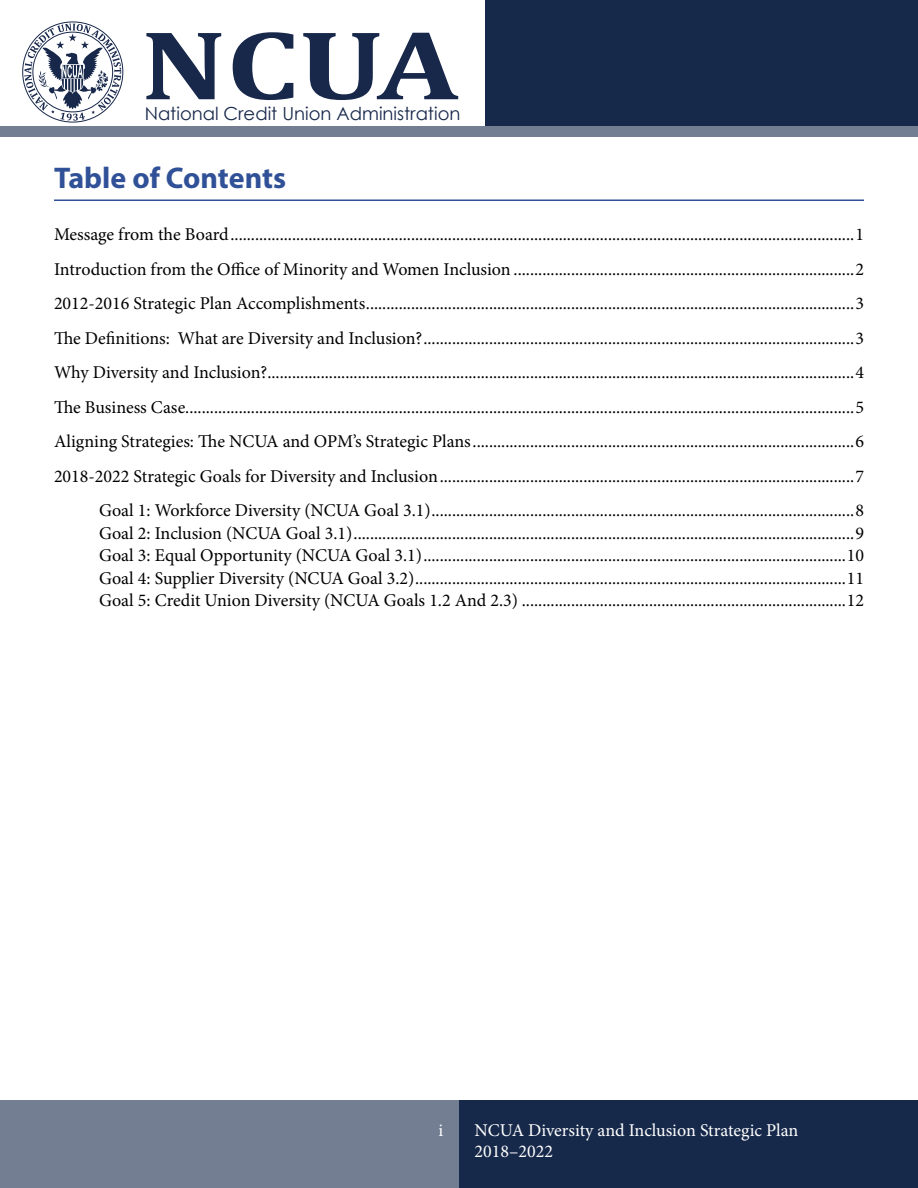
<style>
.page{position:relative;width:918px;height:1188px;background:#fff}
.page>*{position:absolute;margin:0;border:0;box-sizing:border-box;transform-origin:0 0}
.t1{font:700 99.3px "Cambria";color:#18284b;scale:1.27 1}
.t2{font:700 30px "Myriad Pro";color:#305197}
.t3{font:18px "Minion Pro";color:#000}
.t4{font:18px/21.6px "Minion Pro";color:#fff}
.t5{font:18px "Century Gothic";color:#18284b}
</style>
<div class="page">
<svg style="left:24px;top:24px;width:97px;height:97px"></svg>
<div style="left:33px;top:32px;width:80px;height:80px;border:1px solid #18284b;border-radius:50%"></div>
<div style="left:485px;top:0;width:433px;height:127px;background:#17294a"></div>
<div style="left:0;top:127px;width:918px;height:10px;background:#747e93"></div>
<div style="left:0;top:1100px;width:459px;height:88px;background:#747e93"></div>
<div style="left:459px;top:1100px;width:459px;height:88px;background:#17294a"></div>
<hr style="left:54px;top:200px;width:810px;height:1px;background:#305197">
<h1 class="t1" style="left:141px;top:5px;width:253px">NCUA</h1>
<p class="t5" style="left:145px;top:102px;width:317px">National Credit Union Administration</p>
<h1 class="t2" style="left:54px;top:158px;width:234px">Table of Contents</h1>
<p class="t3" style="left:54px;top:222px;width:812px">Message from the Board........................................................................................................................................................1</p>
<p class="t3" style="left:54px;top:257px;width:811px">Introduction from the Office of Minority and Women Inclusion ...................................................................................2</p>
<p class="t3" style="left:54px;top:291px;width:811px">2012-2016 Strategic Plan Accomplishments.......................................................................................................................3</p>
<p class="t3" style="left:54px;top:326px;width:811px">The Definitions: What are Diversity and Inclusion?.........................................................................................................3</p>
<p class="t3" style="left:54px;top:360px;width:811px">Why Diversity and Inclusion?...............................................................................................................................................4</p>
<p class="t3" style="left:54px;top:395px;width:811px">The Business Case...................................................................................................................................................................5</p>
<p class="t3" style="left:54px;top:429px;width:811px">Aligning Strategies: The NCUA and OPM’s Strategic Plans.............................................................................................6</p>
<p class="t3" style="left:54px;top:464px;width:811px">2018-2022 Strategic Goals for Diversity and Inclusion.....................................................................................................7</p>
<p class="t3" style="left:99px;top:498px;width:766px">Goal 1: Workforce Diversity (NCUA Goal 3.1).......................................................................................................8</p>
<p class="t3" style="left:99px;top:521px;width:766px">Goal 2: Inclusion (NCUA Goal 3.1)..........................................................................................................................9</p>
<p class="t3" style="left:99px;top:543px;width:766px">Goal 3: Equal Opportunity (NCUA Goal 3.1).......................................................................................................10</p>
<p class="t3" style="left:99px;top:566px;width:767px">Goal 4: Supplier Diversity (NCUA Goal 3.2).........................................................................................................11</p>
<p class="t3" style="left:99px;top:588px;width:767px">Goal 5: Credit Union Diversity (NCUA Goals 1.2 And 2.3) ...............................................................................12</p>
<p class="t4" style="left:438px;top:1119px;width:6px">i</p>
<p class="t4" style="left:475px;top:1119px;width:325px">NCUA Diversity and Inclusion Strategic Plan<br>2018–2022</p>
</div>
